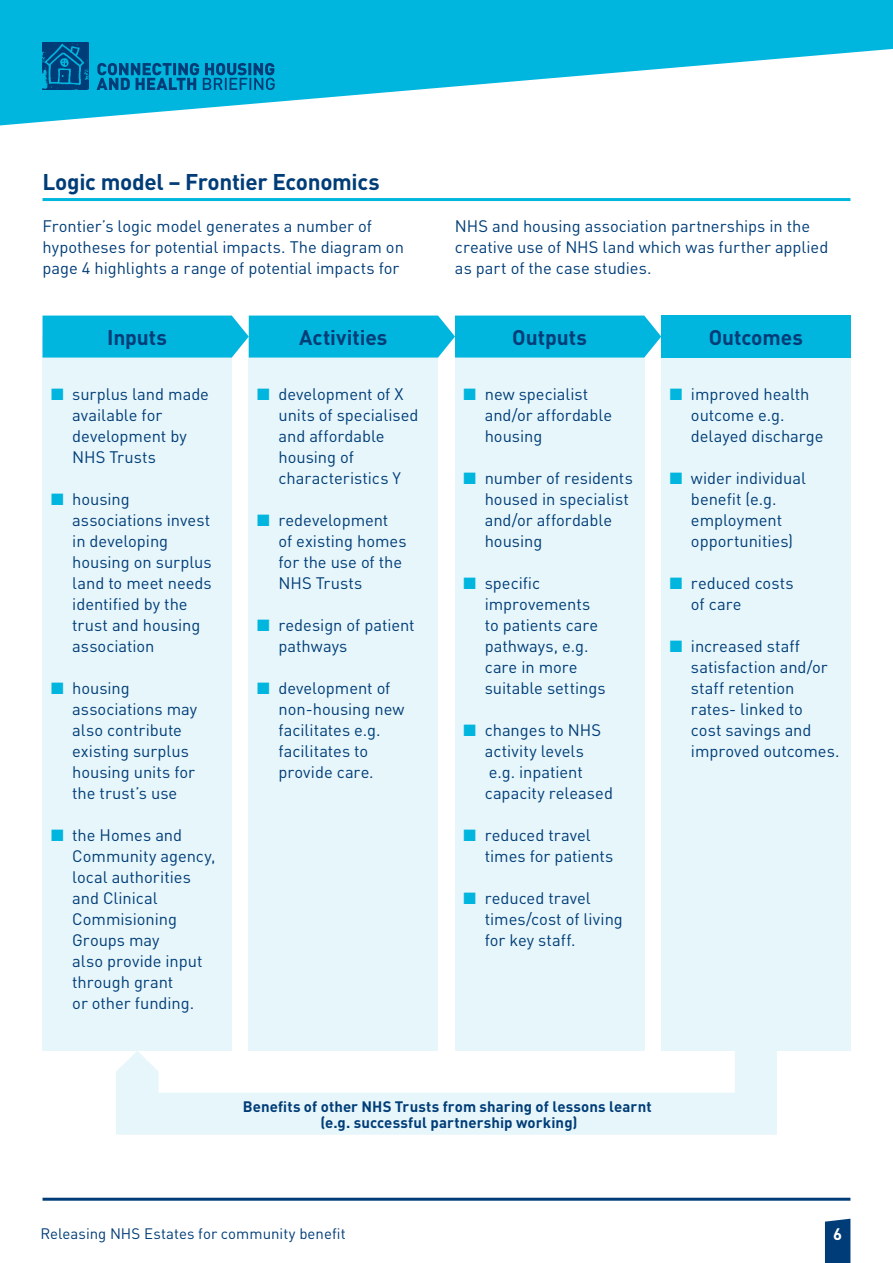
<style>
.page{position:relative;width:893px;height:1263px;background:#fff}
.page>*{position:absolute;margin:0;border:0;box-sizing:border-box;transform-origin:0 0}
.t1{font:700 22.5px "DIN";letter-spacing:-.015em;color:#003d78}
.t2{font:700 21px "DIN";letter-spacing:-.005em;color:#003d78}
.t3{font:16.5px/21px "DIN";color:#003d78}
.t4{font:700 16.5px "DIN";color:#fff}
.t5{font:700 15px/16.5px "DIN";letter-spacing:.005em;color:#003d78;text-align:center}
.t6{font:15px "DIN";letter-spacing:.005em;color:#003d78}
.s1{color:#00b6de}
</style>
<div class="page">
<hr style="left:43px;top:1198px;width:807px;height:3px;background:#003d78">
<svg style="left:825px;top:1219px;width:25px;height:44px"></svg>
<svg style="left:0;top:0;width:893px;height:125px;fill:#00b6de"></svg>
<img style="left:43px;top:43px;width:46px;height:47px">
<svg style="left:97px;top:63px;width:178px;height:27px"></svg>
<div style="left:43px;top:337px;width:189px;height:714px;background:#e7f6fa"></div>
<div style="left:249px;top:337px;width:189px;height:714px;background:#e7f6fa"></div>
<div style="left:455px;top:337px;width:189px;height:714px;background:#e7f6fa"></div>
<div style="left:661px;top:337px;width:189px;height:714px;background:#e7f6fa"></div>
<div style="left:43px;top:316px;width:618px;height:42px;background:#00b6de"></div>
<div style="left:661px;top:316px;width:189px;height:42px;background:#00b6de"></div>
<svg style="left:116px;top:1047px;width:661px;height:88px;fill:#e7f6fa"></svg>
<hr style="left:43px;top:198px;width:807px;height:3px;background:#00b6de">
<h1 class="t1" style="left:43px;top:167px;width:339px">Logic model – Frontier Economics</h1>
<p class="t3" style="left:43px;top:215px;width:363px">Frontier’s logic model generates a number of hypotheses for potential impacts. The diagram on page 4 highlights a range of potential impacts for</p>
<p class="t3" style="left:455px;top:215px;width:375px">NHS and housing association partnerships in the creative use of NHS land which was further applied as part of the case studies.</p>
<p class="t2" style="left:107px;top:324px;width:61px">Inputs</p>
<p class="t2" style="left:299px;top:324px;width:90px">Activities</p>
<p class="t2" style="left:512px;top:324px;width:76px">Outputs</p>
<p class="t2" style="left:709px;top:324px;width:96px">Outcomes</p>
<p class="t3" style="left:72px;top:383px;width:138px;text-indent:-21px"><span class="s1">■</span> surplus land made available for development by<br>NHS Trusts</p>
<p class="t3" style="left:72px;top:488px;width:141px;text-indent:-21px"><span class="s1">■</span> housing associations invest in developing housing on surplus land to meet needs identified by the trust and housing association</p>
<p class="t3" style="left:72px;top:677px;width:127px;text-indent:-21px"><span class="s1">■</span> housing associations may also contribute existing surplus housing units for the trust’s use</p>
<p class="t3" style="left:72px;top:824px;width:145px;text-indent:-21px"><span class="s1">■</span> the Homes and<br>Community agency, local authorities and Clinical<br>Commisioning<br>Groups may<br>also provide input through grant<br>or other funding.</p>
<p class="t3" style="left:278px;top:383px;width:142px;text-indent:-21px"><span class="s1">■</span> development of X units of specialised and affordable housing of characteristics Y</p>
<p class="t3" style="left:278px;top:509px;width:130px;text-indent:-21px"><span class="s1">■</span> redevelopment<br>of existing homes for the use of the<br>NHS Trusts</p>
<p class="t3" style="left:278px;top:614px;width:138px;text-indent:-21px"><span class="s1">■</span> redesign of patient pathways</p>
<p class="t3" style="left:278px;top:677px;width:127px;text-indent:-21px"><span class="s1">■</span> development of non-housing new facilitates e.g. facilitates to provide care.</p>
<p class="t3" style="left:485px;top:383px;width:129px;text-indent:-21px"><span class="s1">■</span> new specialist and/or affordable housing</p>
<p class="t3" style="left:485px;top:467px;width:150px;text-indent:-21px"><span class="s1">■</span> number of residents housed in specialist and/or affordable housing</p>
<p class="t3" style="left:485px;top:572px;width:122px;text-indent:-21px"><span class="s1">■</span> specific improvements to patients care pathways, e.g. care in more suitable settings</p>
<p class="t3" style="left:485px;top:719px;width:130px;text-indent:-21px"><span class="s1">■</span> changes to NHS activity levels e.g. inpatient capacity released</p>
<p class="t3" style="left:485px;top:824px;width:130px;text-indent:-21px"><span class="s1">■</span> reduced travel times for patients</p>
<p class="t3" style="left:485px;top:887px;width:140px;text-indent:-21px"><span class="s1">■</span> reduced travel times/cost of living for key staff.</p>
<p class="t3" style="left:691px;top:383px;width:134px;text-indent:-21px"><span class="s1">■</span> improved health outcome e.g. delayed discharge</p>
<p class="t3" style="left:670px;top:467px;width:138px;text-align:center"><span class="s1">■</span> wider individual benefit (e.g. employment opportunities)</p>
<p class="t3" style="left:691px;top:572px;width:104px;text-indent:-21px"><span class="s1">■</span> reduced costs of care</p>
<p class="t3" style="left:691px;top:635px;width:150px;text-indent:-21px"><span class="s1">■</span> increased staff satisfaction and/or staff retention rates- linked to<br>cost savings and improved outcomes.</p>
<p class="t5" style="left:243px;top:1097px;width:410px">Benefits of other NHS Trusts from sharing of lessons learnt (e.g. successful partnership working)</p>
<p class="t6" style="left:40px;top:1224px;width:307px">Releasing NHS Estates for community benefit</p>
<p class="t4" style="left:833px;top:1223px;width:10px">6</p>
</div>
